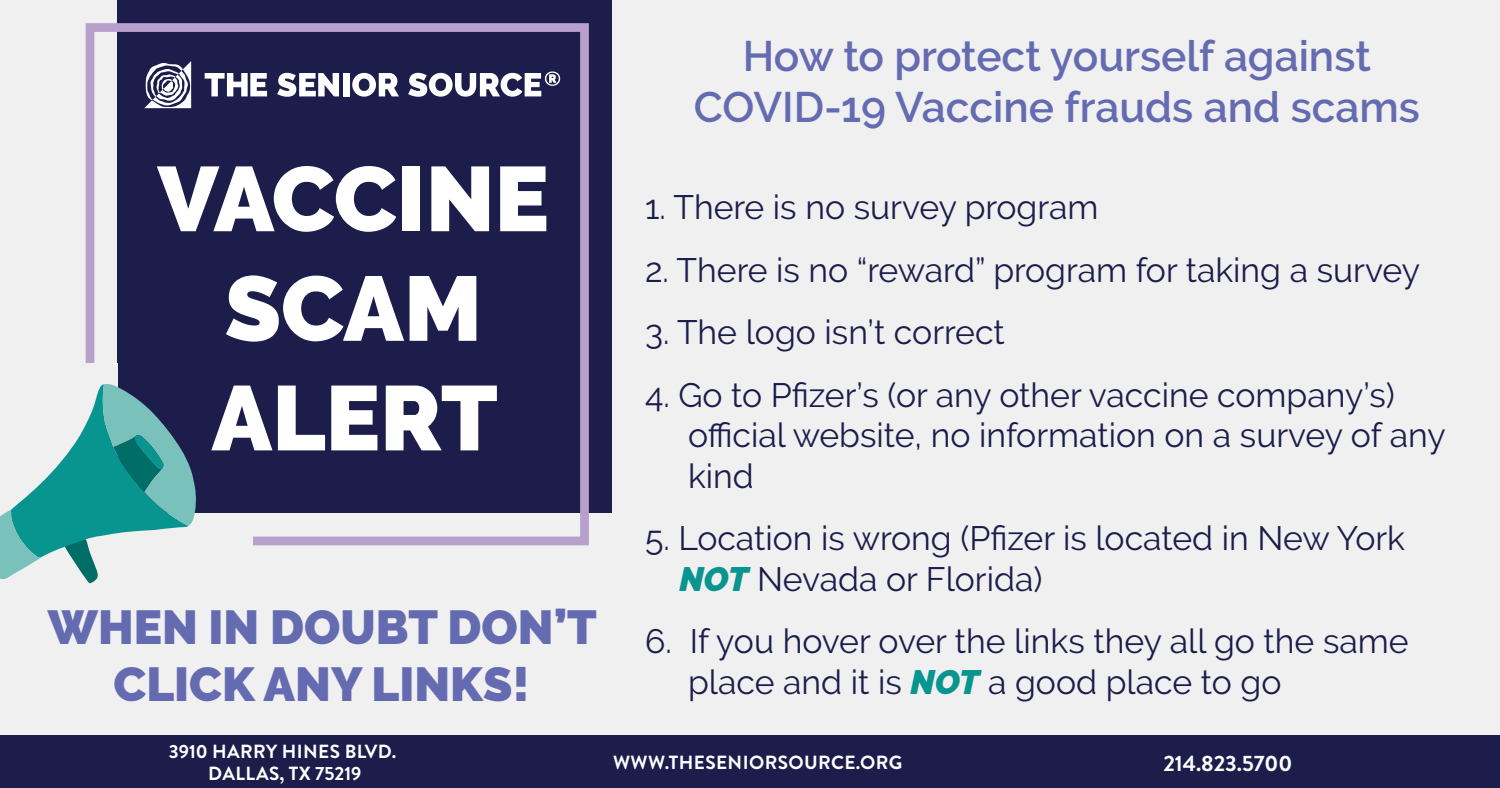
<style>
.page{position:relative;width:1500px;height:788px;background:#f0f0f0}
.page>*{position:absolute;margin:0;border:0;box-sizing:border-box;transform-origin:0 0}
.t1{font:900 91.25px/109.5px "Raleway";color:#fff;text-align:center}
.t2{font:900 47.5px/57px "Raleway";color:#646bb1;text-align:center}
.t3{font:600 42.5px/51px "Raleway";color:#646bb1;text-align:center}
.t4{font:33.75px/40.5px "Raleway";color:#1c1d4b}
.t5{font:700 22.25px "Brandon Grotesque";color:#fff}
.t6{font:700 19px/22.9px "Brandon Grotesque";letter-spacing:.02em;color:#fff;text-align:center}
.s1{font-weight:900;font-style:italic;color:#08958f}
</style>
<div class="page">
<div style="left:118px;top:0;width:494px;height:512px;background:#1c1d4b"></div>
<div style="left:86px;top:23px;width:503px;height:522px;border:9px solid #b8a0cc"></div>
<div style="left:55px;top:363px;width:63px;height:196px;background:#f0f0f0"></div>
<div style="left:95px;top:515px;width:157px;height:59px;background:#f0f0f0"></div>
<svg style="left:0;top:384px;width:196px;height:199px"></svg>
<div style="left:0;top:735px;width:1500px;height:53px;background:#1c1d4b"></div>
<svg style="left:205px;top:73px;width:62px;height:23px"></svg>
<svg style="left:277px;top:73px;width:62px;height:24px"></svg>
<div style="left:343px;top:73px;width:7px;height:23px;background:#fff"></div>
<svg style="left:352px;top:73px;width:47px;height:24px"></svg>
<svg style="left:408px;top:71px;width:152px;height:26px"></svg>
<svg style="left:144px;top:61px;width:47px;height:47px"></svg>
<h1 class="t1" style="left:158px;top:145px;width:393px">VACCINE<br>SCAM<br>ALERT</h1>
<h2 class="t2" style="left:48px;top:598px;width:550px">WHEN IN DOUBT DON’T<br>CLICK ANY LINKS!</h2>
<p class="t3" style="left:694px;top:31px;width:728px">How to protect yourself against<br>COVID-19 Vaccine frauds and scams</p>
<p class="t4" style="left:645px;top:187px;width:455px">1. There is no survey program</p>
<p class="t4" style="left:645px;top:249px;width:777px">2. There is no “reward” program for taking a survey</p>
<p class="t4" style="left:645px;top:312px;width:361px">3. The logo isn’t correct</p>
<p class="t4" style="left:688px;top:374px;width:759px;text-indent:-43px">4. Go to Pfizer’s (or any other vaccine company’s) official website, no information on a survey of any kind</p>
<p class="t4" style="left:679px;top:518px;width:727px;text-indent:-34px">5. Location is wrong (Pfizer is located in New York<br><span class="s1">NOT</span> Nevada or Florida)</p>
<p class="t4" style="left:688px;top:621px;width:722px;text-indent:-43px">6. If you hover over the links they all go the same place and it is <span class="s1">NOT</span> a good place to go</p>
<p class="t6" style="left:169px;top:739px;width:229px">3910 HARRY HINES BLVD.<br>DALLAS, TX 75219</p>
<p class="t6" style="left:613px;top:750px;width:291px">WWW.THESENIORSOURCE.ORG</p>
<p class="t5" style="left:1163px;top:747px;width:130px">214.823.5700</p>
</div>
